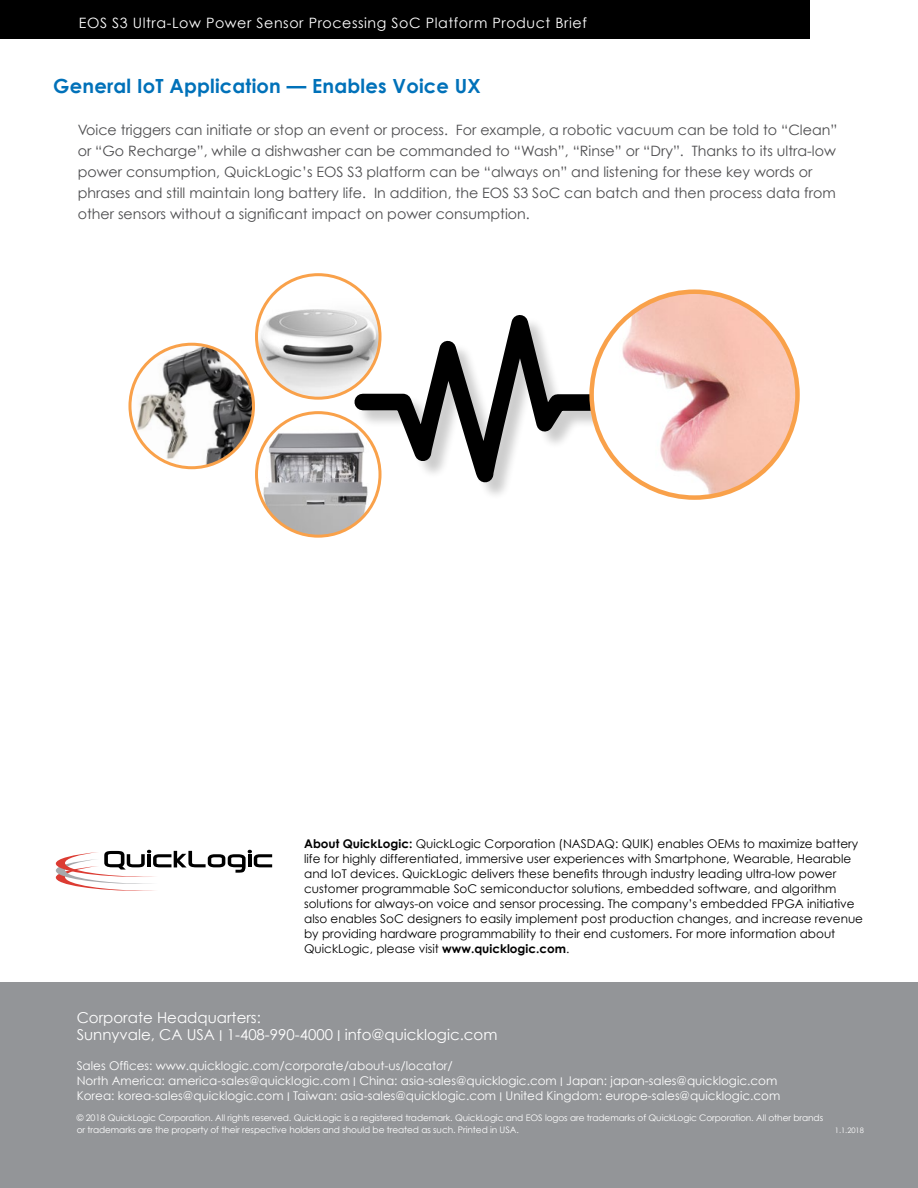
<style>
.page{position:relative;width:918px;height:1188px;background:#fff}
.page>*{position:absolute;margin:0;border:0;box-sizing:border-box;transform-origin:0 0}
.t1{font:700 19.5px "Century Gothic";letter-spacing:.01em;color:#0071b9}
.t2{font:15px/16.5px "Century Gothic";color:#fff}
.t3{font:14.25px/21px "Century Gothic";color:#4d4d4f}
.t4{font:14.25px "Century Gothic";letter-spacing:.04em;color:#fff}
.t5{font:12px/15px "Century Gothic";color:#000}
.t6{font:12px/15px "Century Gothic";color:#fff}
.t7{font:9px/12px "Century Gothic";letter-spacing:-.01em;color:#fff}
.t8{font:7.5px "Century Gothic";color:#fff}
.s1{font-weight:700}
</style>
<div class="page">
<svg style="left:353px;top:314px;width:268px;height:174px"></svg>
<svg style="left:56px;top:850px;width:216px;height:41px"></svg>
<div style="left:0;top:0;width:810px;height:39px;background:#000"></div>
<div style="left:0;top:983px;width:918px;height:205px;background:#939598"></div>
<img style="left:256px;top:275px;width:124px;height:123px;border-radius:62px">
<div style="left:255px;top:273px;width:127px;height:127px;border:3px solid #f9a14a;border-radius:50%"></div>
<img style="left:130px;top:344px;width:123px;height:124px;border-radius:62px">
<div style="left:128px;top:343px;width:127px;height:126px;border:3px solid #f9a14a;border-radius:50%"></div>
<img style="left:256px;top:413px;width:124px;height:123px;border-radius:62px">
<div style="left:255px;top:411px;width:127px;height:127px;border:3px solid #f9a14a;border-radius:50%"></div>
<img style="left:592px;top:292px;width:205px;height:206px;border-radius:103px">
<p class="t4" style="left:79px;top:14px;width:510px">EOS S3 Ultra-Low Power Sensor Processing SoC Platform Product Brief</p>
<h1 class="t1" style="left:53px;top:74px;width:429px">General IoT Application — Enables Voice UX</h1>
<p class="t3" style="left:78px;top:120px;width:761px">Voice triggers can initiate or stop an event or process. For example, a robotic vacuum can be told to “Clean” or “Go Recharge”, while a dishwasher can be commanded to “Wash”, “Rinse” or “Dry”. Thanks to its ultra-low power consumption, QuickLogic’s EOS S3 platform can be “always on” and listening for these key words or phrases and still maintain long battery life. In addition, the EOS S3 SoC can batch and then process data from other sensors without a significant impact on power consumption.</p>
<p class="t5" style="left:304px;top:836px;width:560px"><span class="s1">About QuickLogic:</span> QuickLogic Corporation (NASDAQ: QUIK) enables OEMs to maximize battery life for highly differentiated, immersive user experiences with Smartphone, Wearable, Hearable and IoT devices. QuickLogic delivers these benefits through industry leading ultra-low power customer programmable SoC semiconductor solutions, embedded software, and algorithm solutions for always-on voice and sensor processing. The company’s embedded FPGA initiative also enables SoC designers to easily implement post production changes, and increase revenue by providing hardware programmability to their end customers. For more information about QuickLogic, please visit <span class="s1">www.quicklogic.com</span>.</p>
<p class="t2" style="left:77px;top:1009px;width:422px">Corporate Headquarters:<br>Sunnyvale, CA USA I 1-408-990-4000 I info@quicklogic.com</p>
<p class="t6" style="left:77px;top:1058px;width:705px">Sales Offices: www.quicklogic.com/corporate/about-us/locator/<br>North America: america-sales@quicklogic.com I China: asia-sales@quicklogic.com I Japan: japan-sales@quicklogic.com<br>Korea: korea-sales@quicklogic.com I Taiwan: asia-sales@quicklogic.com I United Kingdom: europe-sales@quicklogic.com</p>
<p class="t7" style="left:77px;top:1111px;width:748px">© 2018 QuickLogic Corporation. All rights reserved. QuickLogic is a registered trademark. QuickLogic and EOS logos are trademarks of QuickLogic Corporation. All other brands or trademarks are the property of their respective holders and should be treated as such. Printed in USA.</p>
<p class="t8" style="left:835px;top:1125px;width:31px">1.1.2018</p>
</div>
